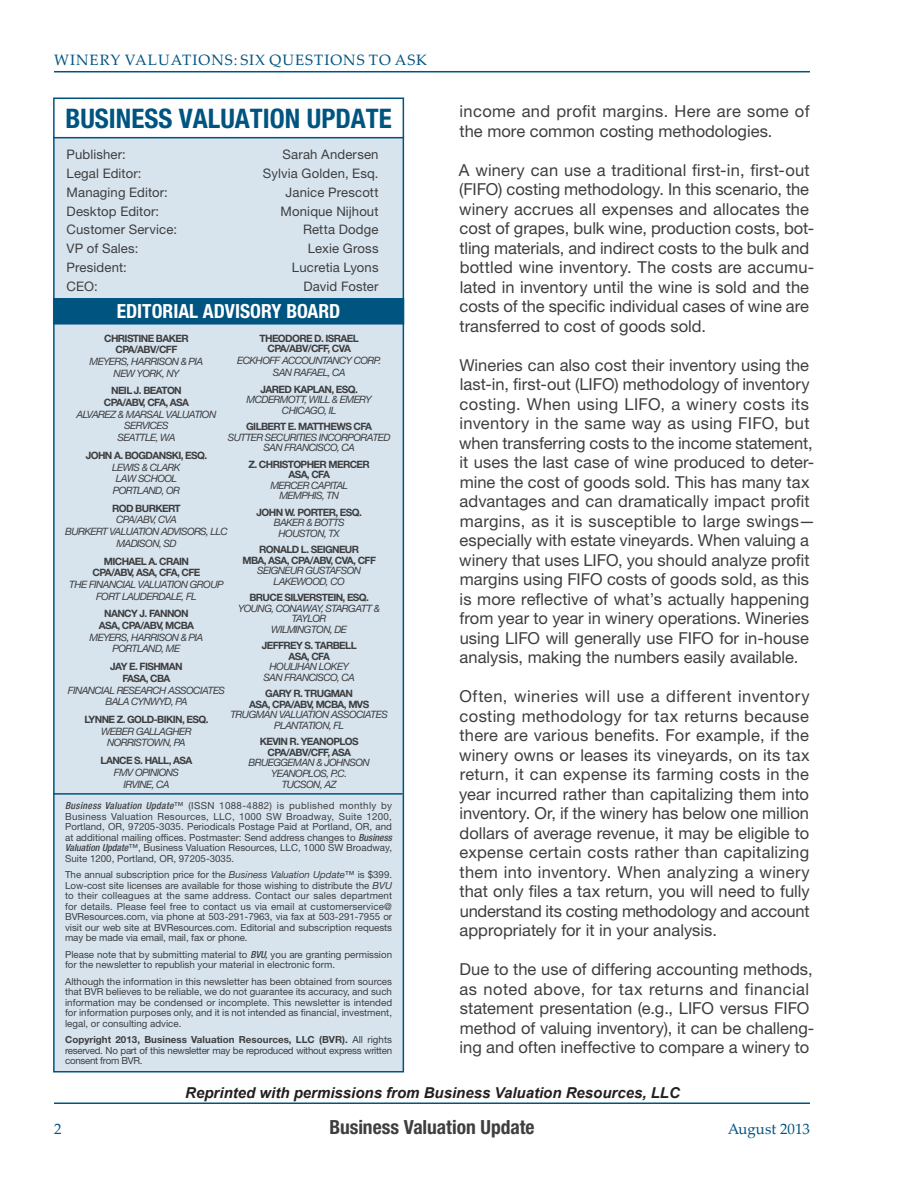
<style>
.page{position:relative;width:918px;height:1188px;background:#fff}
.page>*{position:absolute;margin:0;border:0;box-sizing:border-box;transform-origin:0 0}
.t1{font:700 condensed 27px "Helvetica Neue LT Std";color:#005480}
.t2{font:700 condensed 19.5px "Helvetica Neue LT Std";letter-spacing:-.005em;color:#3e3e3f}
.t3{font:700 condensed 19.5px "Helvetica Neue LT Std";color:#fff}
.body{font:16.5px/19.5px "Helvetica Neue LT Std";color:#3e3e3f}
.t4{font:italic 700 15px "Arial";color:#231f20}
.Running_Header{font:15px "Palatino Linotype";letter-spacing:.065em;color:#005480}
.Staff{font:13.2px "Helvetica Neue LT Std";letter-spacing:.01em;color:#3e3e3f}
.Board{font:italic 10.2px/11.7px "Helvetica Neue LT Std";letter-spacing:-.06em;color:#3e3e3f;text-align:center}
.Board-2{font:700 10.2px/10.5px "Helvetica Neue LT Std";letter-spacing:-.06em;color:#3e3e3f;text-align:center}
.Pub_info{font:9.75px/10.5px "Helvetica Neue LT Std";color:#3e3e3f;text-align:justify}
.s1{font-weight:700;font-style:normal}
.s2{font-weight:400;font-style:italic}
.s3{font-weight:500;font-style:italic;font-stretch:condensed}
.s4{font-style:italic}
.s5{font-weight:700}
</style>
<div class="page">
<hr style="left:54px;top:1102px;width:756px;height:2px;background:#005480">
<hr style="left:54px;top:71px;width:756px;height:1px;background:#005480">
<div style="left:54px;top:137px;width:349px;height:935px;background:#d7e4ee"></div>
<div style="left:53px;top:136px;width:351px;height:936px;border:2px solid #005480"></div>
<div style="left:53px;top:299px;width:351px;height:25px;background:#005480"></div>
<div style="left:53px;top:298px;width:351px;height:26px;border:1px solid #005480"></div>
<div style="left:53px;top:98px;width:351px;height:40px;border:2px solid #005480"></div>
<hr style="left:53px;top:793px;width:350px;height:2px;background:#005480">
<p class="Running_Header" style="left:54px;top:49px;width:375px">WINERY VALUATIONS: SIX QUESTIONS TO ASK</p>
<p class="t1" style="left:65px;top:102px;width:328px">BUSINESS VALUATION UPDATE</p>
<p class="Staff" style="left:67px;top:147px;width:61px">Publisher:</p>
<p class="Staff" style="left:283px;top:147px;width:98px">Sarah Andersen</p>
<p class="Staff" style="left:67px;top:166px;width:76px">Legal Editor:</p>
<p class="Staff" style="left:263px;top:166px;width:117px">Sylvia Golden, Esq.</p>
<p class="Staff" style="left:67px;top:184px;width:103px">Managing Editor:</p>
<p class="Staff" style="left:286px;top:184px;width:94px">Janice Prescott</p>
<p class="Staff" style="left:67px;top:203px;width:94px">Desktop Editor:</p>
<p class="Staff" style="left:281px;top:203px;width:99px">Monique Nijhout</p>
<p class="Staff" style="left:67px;top:222px;width:112px">Customer Service:</p>
<p class="Staff" style="left:303px;top:222px;width:77px">Retta Dodge</p>
<p class="Staff" style="left:67px;top:241px;width:73px">VP of Sales:</p>
<p class="Staff" style="left:308px;top:241px;width:72px">Lexie Gross</p>
<p class="Staff" style="left:67px;top:259px;width:62px">President:</p>
<p class="Staff" style="left:292px;top:259px;width:88px">Lucretia Lyons</p>
<p class="Staff" style="left:67px;top:278px;width:33px">CEO:</p>
<p class="Staff" style="left:304px;top:278px;width:77px">David Foster</p>
<p class="t3" style="left:117px;top:300px;width:225px">EDITORIAL ADVISORY BOARD</p>
<p class="Board" style="left:90px;top:332px;width:115px"><span class="s1">CHRISTINE BAKER<br>CPA/ABV/CFF<br></span>MEYERS, HARRISON &amp; PIA<br>NEW YORK, NY</p>
<p class="Board" style="left:77px;top:385px;width:141px"><span class="s1">NEIL J. BEATON<br>CPA/ABV, CFA, ASA<br></span>ALVAREZ &amp; MARSAL VALUATION<br>SERVICES<br>SEATTLE, WA</p>
<p class="Board" style="left:86px;top:449px;width:123px"><span class="s1">JOHN A. BOGDANSKI, ESQ.<br></span>LEWIS &amp; CLARK<br>LAW SCHOOL<br>PORTLAND, OR</p>
<p class="Board" style="left:65px;top:502px;width:164px"><span class="s1">ROD BURKERT<br></span>CPA/ABV, CVA<br>BURKERT VALUATION ADVISORS, LLC<br>MADISON, SD</p>
<p class="Board" style="left:69px;top:555px;width:156px"><span class="s1">MICHAEL A. CRAIN<br>CPA/ABV, ASA, CFA, CFE<br></span>THE FINANCIAL VALUATION GROUP<br>FORT LAUDERDALE, FL</p>
<p class="Board" style="left:90px;top:608px;width:115px"><span class="s1">NANCY J. FANNON<br>ASA, CPA/ABV, MCBA<br></span>MEYERS, HARRISON &amp; PIA<br>PORTLAND, ME</p>
<p class="Board" style="left:68px;top:661px;width:159px"><span class="s1">JAY E. FISHMAN<br>FASA, CBA<br></span>FINANCIAL RESEARCH ASSOCIATES<br>BALA CYNWYD, PA</p>
<p class="Board" style="left:84px;top:713px;width:126px"><span class="s1">LYNNE Z. GOLD-BIKIN, ESQ.<br></span>WEBER GALLAGHER<br>NORRISTOWN, PA</p>
<p class="Board" style="left:101px;top:754px;width:93px"><span class="s1">LANCE S. HALL, ASA<br></span>FMV OPINIONS<br>IRVINE, CA</p>
<p class="Board-2" style="left:260px;top:332px;width:101px">THEODORE D. ISRAEL<br>CPA/ABV/CFF, CVA</p>
<p class="Board" style="left:237px;top:354px;width:146px">ECKHOFF ACCOUNTANCY CORP.<br>SAN RAFAEL, CA</p>
<p class="Board" style="left:247px;top:384px;width:127px;line-height:10.5px"><span class="s1">JARED KAPLAN, ESQ.<br></span>MCDERMOTT, WILL &amp; EMERY<br>CHICAGO, IL</p>
<p class="Board" style="left:228px;top:421px;width:164px;line-height:10.5px"><span class="s1">GILBERT E. MATTHEWS CFA<br></span>SUTTER SECURITIES INCORPORATED<br>SAN FRANCISCO, CA</p>
<p class="Board-2" style="left:249px;top:459px;width:123px">Z. CHRISTOPHER MERCER<br>ASA, CFA<br><span class="s2">MERCER CAPITAL<br>MEMPHIS, TN</span></p>
<p class="Board" style="left:256px;top:507px;width:107px;line-height:10.5px"><span class="s1">JOHN W. PORTER, ESQ.<br></span>BAKER &amp; BOTTS<br>HOUSTON, TX</p>
<p class="Board-2" style="left:242px;top:544px;width:135px">RONALD L. SEIGNEUR<br>MBA, ASA, CPA/ABV, CVA, CFF<br><span class="s2">SEIGNEUR GUSTAFSON<br>LAKEWOOD, CO</span></p>
<p class="Board" style="left:238px;top:592px;width:143px;line-height:10.5px"><span class="s1">BRUCE SILVERSTEIN, ESQ.<br></span>YOUNG, CONAWAY, STARGATT &amp;<br>TAYLOR<br>WILMINGTON, DE</p>
<p class="Board" style="left:262px;top:640px;width:96px;line-height:10.5px"><span class="s1">JEFFREY S. TARBELL<br>ASA, CFA<br></span>HOULIHAN LOKEY<br>SAN FRANCISCO, CA</p>
<p class="Board" style="left:230px;top:688px;width:159px;line-height:10.5px"><span class="s1">GARY R. TRUGMAN<br>ASA, CPA/ABV, MCBA, MVS<br></span>TRUGMAN VALUATION ASSOCIATES<br>PLANTATION, FL</p>
<p class="Board" style="left:249px;top:736px;width:123px;line-height:10.5px"><span class="s1">KEVIN R. YEANOPLOS<br>CPA/ABV/CFF, ASA<br></span>BRUEGGEMAN &amp; JOHNSON<br>YEANOPLOS, P.C.<br>TUCSON, AZ</p>
<p class="Pub_info" style="left:65px;top:801px;width:329px"><span class="s3">Business Valuation Update</span>™ (ISSN 1088-4882) is published monthly by Business Valuation Resources, LLC, 1000 SW Broadway, Suite 1200, Portland, OR, 97205-3035. Periodicals Postage Paid at Portland, OR, and at additional mailing offices. Postmaster: Send address changes to <span class="s3">Business Valuation Update</span>™, Business Valuation Resources, LLC, 1000 SW Broadway, Suite 1200, Portland, OR, 97205-3035.</p>
<p class="Pub_info" style="left:65px;top:870px;width:329px">The annual subscription price for the <span class="s4">Business Valuation Update</span>™ is $399.<br>Low-cost site licenses are available for those wishing to distribute the <span class="s4">BVU </span>to their colleagues at the same address. Contact our sales department for details. Please feel free to contact us via email at customerservice@ BVResources.com, via phone at 503-291-7963, via fax at 503-291-7955 or visit our web site at BVResources.com. Editorial and subscription requests may be made via email, mail, fax or phone.</p>
<p class="Pub_info" style="left:65px;top:949px;width:328px">Please note that by submitting material to <span class="s3">BVU,</span> you are granting permission for the newsletter to republish your material in electronic form.</p>
<p class="Pub_info" style="left:65px;top:976px;width:329px">Although the information in this newsletter has been obtained from sources that BVR believes to be reliable, we do not guarantee its accuracy, and such information may be condensed or incomplete. This newsletter is intended for information purposes only, and it is not intended as financial, investment, legal, or consulting advice.</p>
<p class="Pub_info" style="left:65px;top:1035px;width:328px"><span class="s5">Copyright 2013, Business Valuation Resources, LLC (BVR).</span> All rights reserved. No part of this newsletter may be reproduced without express written consent from BVR.</p>
<p class="body" style="left:460px;top:101px;width:351px">income and profit margins. Here are some of the more common costing methodologies.</p>
<p class="body" style="left:459px;top:160px;width:357px">A winery can use a traditional first-in, first-out (FIFO) costing methodology. In this scenario, the winery accrues all expenses and allocates the cost of grapes, bulk wine, production costs, bot&shy;tling materials, and indirect costs to the bulk and bottled wine inventory. The costs are accumu&shy;lated in inventory until the wine is sold and the costs of the specific individual cases of wine are transferred to cost of goods sold.</p>
<p class="body" style="left:459px;top:355px;width:358px">Wineries can also cost their inventory using the last-in, first-out (LIFO) methodology of inventory costing. When using LIFO, a winery costs its inventory in the same way as using FIFO, but when transferring costs to the income statement, it uses the last case of wine produced to deter&shy;mine the cost of goods sold. This has many tax advantages and can dramatically impact profit margins, as it is susceptible to large swings— especially with estate vineyards. When valuing a winery that uses LIFO, you should analyze profit margins using FIFO costs of goods sold, as this is more reflective of what’s actually happening from year to year in winery operations. Wineries using LIFO will generally use FIFO for in-house analysis, making the numbers easily available.</p>
<p class="body" style="left:459px;top:686px;width:352px;text-align:justify">Often, wineries will use a different inventory costing methodology for tax returns because there are various benefits. For example, if the winery owns or leases its vineyards, on its tax return, it can expense its farming costs in the year incurred rather than capitalizing them into inventory. Or, if the winery has below one million dollars of average revenue, it may be eligible to expense certain costs rather than capitalizing them into inventory. When analyzing a winery that only files a tax return, you will need to fully understand its costing methodology and account appropriately for it in your analysis.</p>
<p class="body" style="left:460px;top:959px;width:356px">Due to the use of differing accounting methods, as noted above, for tax returns and financial statement presentation (e.g., LIFO versus FIFO method of valuing inventory), it can be challeng&shy;ing and often ineffective to compare a winery to</p>
<p class="t4" style="left:185px;top:1085px;width:496px">Reprinted with permissions from Business Valuation Resources, LLC</p>
<p class="Running_Header" style="left:54px;top:1118px;width:9px">2</p>
<p class="t2" style="left:329px;top:1115px;width:207px">Business Valuation Update</p>
<p class="Running_Header" style="left:728px;top:1118px;width:84px">AUGUST 2013</p>
</div>
